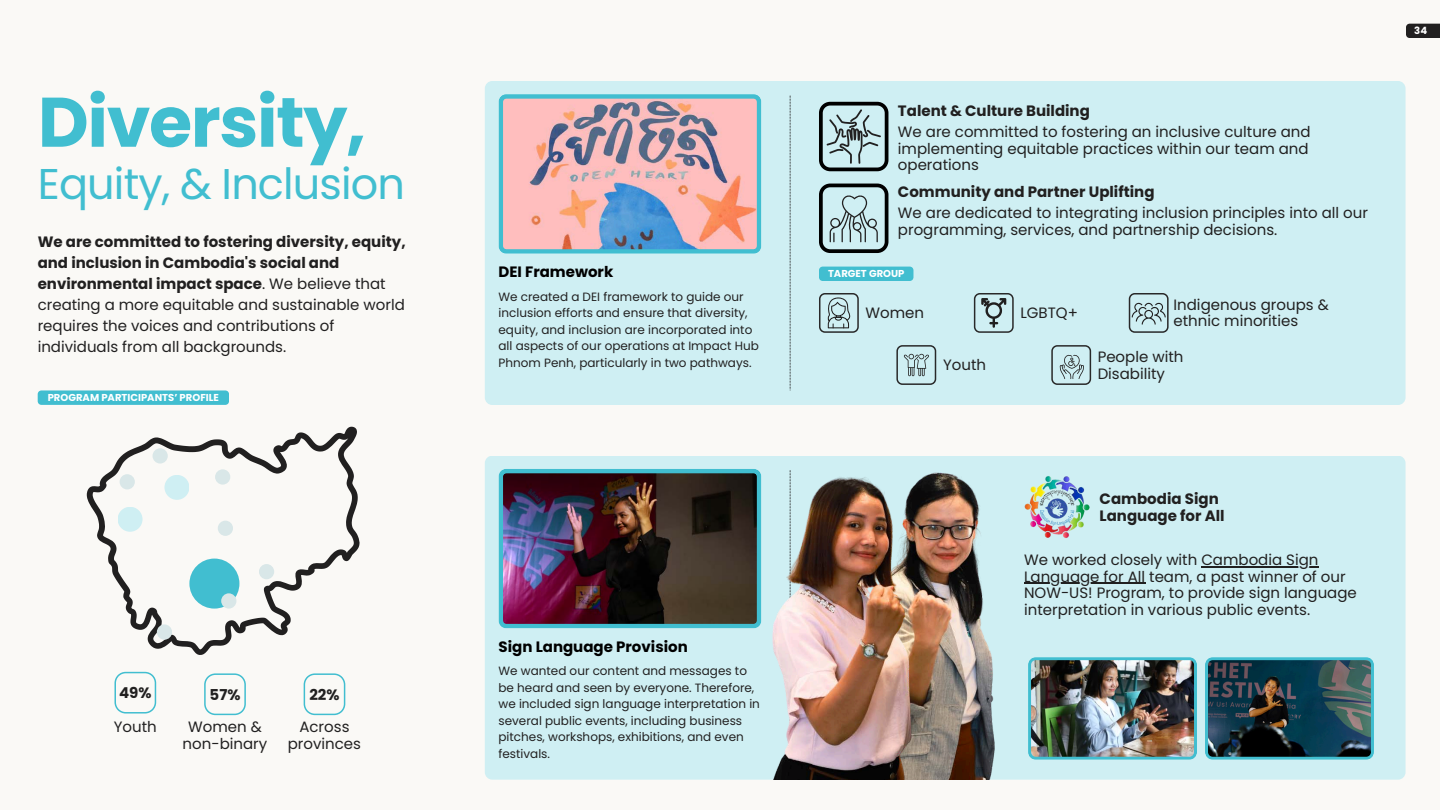
<style>
.page{position:relative;width:1440px;height:810px;background:#faf9f6}
.page>*{position:absolute;margin:0;border:0;box-sizing:border-box;transform-origin:0 0}
.t1{font:700 70px "Poppins";letter-spacing:-.02em;color:#41bed0}
.t2{font:43px "Poppins";letter-spacing:-.02em;color:#41bed0}
.t3{font:15px/16.5px "Poppins";color:#212020}
.t4{font:700 15px/16.5px "Poppins";color:#212020}
.t5{font:700 15px "Poppins";color:#000}
.t6{font:12px/16.5px "Poppins";color:#212020}
.t7{font:700 10px "Poppins";color:#fff}
.s1{font-weight:700}
</style>
<div class="page">
<div style="left:485px;top:81px;width:921px;height:324px;background:#cfeff3;border-radius:7px"></div>
<div style="left:485px;top:456px;width:921px;height:324px;background:#cfeff3;border-radius:7px"></div>
<svg style="left:499px;top:94px;width:262px;height:160px;background:#c5acb4"></svg>
<img style="left:499px;top:469px;width:258px;height:159px">
<img style="left:1028px;top:657px;width:169px;height:103px">
<img style="left:1205px;top:657px;width:169px;height:103px">
<svg style="left:790px;top:96px;width:1px;height:294px"></svg>
<svg style="left:819px;top:102px;width:69px;height:69px"></svg>
<svg style="left:819px;top:184px;width:69px;height:69px"></svg>
<svg style="left:204px;top:673px;width:42px;height:42px"></svg>
<img style="left:1024px;top:476px;width:65px;height:62px">
<img style="left:915px;top:472px;width:82px;height:308px">
<img style="left:757px;top:470px;width:158px;height:310px">
<svg style="left:38px;top:390px;width:191px;height:15px;background:#48c0d1"></svg>
<svg style="left:304px;top:673px;width:41px;height:42px"></svg>
<svg style="left:114px;top:672px;width:42px;height:42px"></svg>
<svg style="left:87px;top:427px;width:273px;height:228px"></svg>
<div style="left:189px;top:559px;width:50px;height:50px;background:#41bed0;border-radius:50%"></div>
<div style="left:221px;top:593px;width:15px;height:16px;background:#d9e7e8;border-radius:50%"></div>
<div style="left:118px;top:507px;width:25px;height:25px;background:#cfeff3;border-radius:50%"></div>
<div style="left:164px;top:475px;width:25px;height:25px;background:#cfeff3;border-radius:50%"></div>
<div style="left:215px;top:469px;width:15px;height:16px;background:#d9e7e8;border-radius:50%"></div>
<div style="left:153px;top:448px;width:15px;height:16px;background:#d9e7e8;border-radius:50%"></div>
<div style="left:218px;top:521px;width:15px;height:15px;background:#d9e7e8;border-radius:50%"></div>
<div style="left:157px;top:624px;width:15px;height:16px;background:#d9e7e8;border-radius:50%"></div>
<div style="left:259px;top:564px;width:15px;height:15px;background:#d9e7e8;border-radius:50%"></div>
<div style="left:120px;top:474px;width:15px;height:15px;background:#d9e7e8;border-radius:50%"></div>
<svg style="left:974px;top:293px;width:40px;height:40px"></svg>
<svg style="left:896px;top:345px;width:40px;height:40px"></svg>
<svg style="left:1051px;top:345px;width:40px;height:40px"></svg>
<svg style="left:1129px;top:293px;width:40px;height:40px"></svg>
<svg style="left:819px;top:293px;width:40px;height:40px"></svg>
<svg style="left:819px;top:267px;width:94px;height:14px"></svg>
<hr style="left:1201px;top:566px;width:118px;height:1px;background:#212020">
<hr style="left:1024px;top:582px;width:121px;height:2px;background:#212020">
<div style="left:1406px;top:24px;width:34px;height:14px;background:#212020"></div>
<p class="t1" style="left:38px;top:73px;width:330px">Diversity,</p>
<p class="t2" style="left:38px;top:153px;width:369px">Equity, &amp; Inclusion</p>
<h3 class="t3" style="left:38px;top:231px;width:369px;line-height:21px"><span class="s1">We are committed to fostering diversity, equity, and inclusion in Cambodia's social and environmental impact space</span>. We believe that creating a more equitable and sustainable world requires the voices and contributions of individuals from all backgrounds.</h3>
<h4 class="t7" style="left:48px;top:391px;width:173px">PROGRAM PARTICIPANTS’ PROFILE</h4>
<p class="t4" style="left:119px;top:684px;width:34px">49%</p>
<p class="t4" style="left:210px;top:686px;width:32px">57%</p>
<h4 class="t4" style="left:309px;top:686px;width:32px">22%</h4>
<p class="t3" style="left:114px;top:719px;width:45px">Youth</p>
<p class="t3" style="left:183px;top:719px;width:86px;text-align:center">Women &amp; non-binary</p>
<h4 class="t3" style="left:288px;top:719px;width:75px;text-align:center">Across provinces</h4>
<h4 class="t5" style="left:499px;top:262px;width:116px">DEI Framework</h4>
<p class="t6" style="left:499px;top:288px;width:262px">We created a DEI framework to guide our inclusion efforts and ensure that diversity, equity, and inclusion are incorporated into all aspects of our operations at Impact Hub Phnom Penh, particularly in two pathways.</p>
<h3 class="t5" style="left:499px;top:636px;width:191px">Sign Language Provision</h3>
<h4 class="t6" style="left:499px;top:663px;width:263px">We wanted our content and messages to be heard and seen by everyone. Therefore, we included sign language interpretation in several public events, including business pitches, workshops, exhibitions, and even festivals.</h4>
<p class="t4" style="left:898px;top:103px;width:193px">Talent &amp; Culture Building</p>
<h4 class="t3" style="left:898px;top:124px;width:414px">We are committed to fostering an inclusive culture and implementing equitable practices within our team and operations</h4>
<p class="t3" style="left:898px;top:205px;width:472px">We are dedicated to integrating inclusion principles into all our programming, services, and partnership decisions.</p>
<h2 class="t4" style="left:898px;top:184px;width:258px">Community and Partner Uplifting</h2>
<p class="t7" style="left:828px;top:267px;width:78px">TARGET GROUP</p>
<h3 class="t3" style="left:866px;top:305px;width:60px">Women</h3>
<h5 class="t3" style="left:1020px;top:305px;width:59px">LGBTQ+</h5>
<p class="t3" style="left:943px;top:357px;width:45px">Youth</p>
<h3 class="t3" style="left:1098px;top:349px;width:87px">People with<br>Disability</h3>
<h4 class="t3" style="left:1174px;top:296px;width:157px">Indigenous groups &amp; ethnic minorities</h4>
<p class="t4" style="left:1100px;top:491px;width:126px">Cambodia Sign<br>Language for All</p>
<h4 class="t3" style="left:1024px;top:552px;width:296px">We worked closely with Cambodia Sign</h4>
<h4 class="t3" style="left:1024px;top:568px;width:334px">Language for All team, a past winner of our<br>NOW-US! Program, to provide sign language interpretation in various public events.</h4>
<p class="t7" style="left:1414px;top:24px;width:14px">34</p>
</div>
